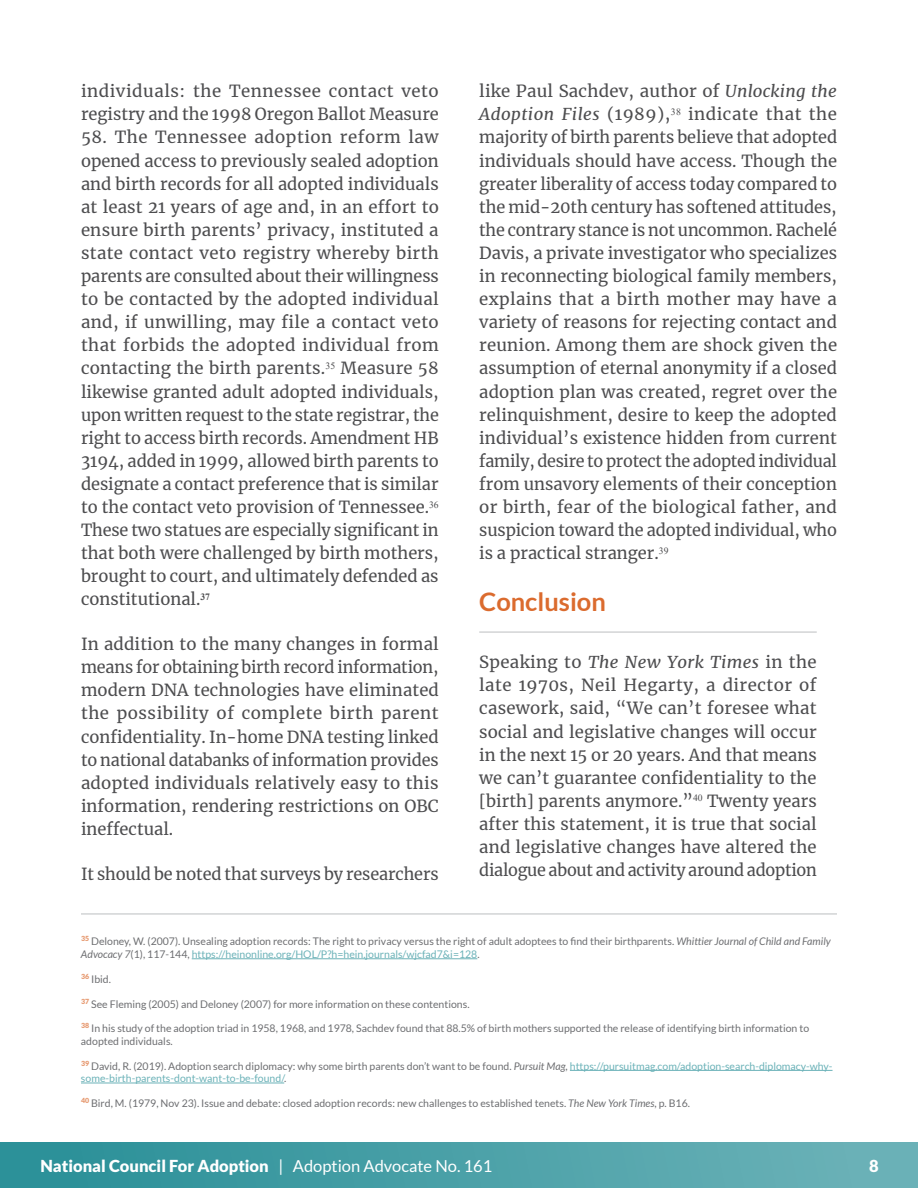
<style>
.page{position:relative;width:918px;height:1188px;background:#fff}
.page>*{position:absolute;margin:0;border:0;box-sizing:border-box;transform-origin:0 0}
.t1{font:700 25.5px "Lato";color:#db6b2e}
.t2{font:16.5px/23.1px "Merriweather";color:#4d4d4f;text-align:justify}
.t3{font:900 16.5px "Lato";color:#fff}
.t4{font:10.5px/12.6px "Lato";color:#6d6e71}
.t5{font:10.5px/12.6px "Lato";color:#6bb2b8}
.s1{font-style:italic}
.s2{color:#6bb2b8}
.s3{color:#6d6e71}
.s4{font-style:italic;color:#6d6e71}
.s5{font-weight:400}
</style>
<div class="page">
<div style="left:0;top:1142px;width:918px;height:46px;background:linear-gradient(to right,#288f97,#6eb3b9)"></div>
<hr style="left:81px;top:914px;width:756px;height:1px;background:#bcbec0">
<hr style="left:192px;top:958px;width:285px;height:1px;background:#6bb2b8">
<hr style="left:570px;top:1070px;width:263px;height:1px;background:#6bb2b8">
<hr style="left:81px;top:1083px;width:203px;height:1px;background:#6bb2b8">
<hr style="left:479px;top:632px;width:338px;height:1px;background:#bcbec0">
<p class="t2" style="left:81px;top:79px;width:359px">individuals: the Tennessee contact veto registry and the 1998 Oregon Ballot Measure</p>
<p class="t2" style="left:81px;top:125px;width:359px">58. The Tennessee adoption reform law opened access to previously sealed adoption and birth records for all adopted individuals at least 21 years of age and, in an effort to ensure birth parents’ privacy, instituted a state contact veto registry whereby birth parents are consulted about their willingness to be contacted by the adopted individual and, if unwilling, may file a contact veto that forbids the adopted individual from contacting the birth parents.<sup>35</sup> Measure 58 likewise granted adult adopted individuals, upon written request to the state registrar, the right to access birth records. Amendment HB 3194, added in 1999, allowed birth parents to designate a contact preference that is similar to the contact veto provision of Tennessee.<sup>36<br></sup>These two statues are especially significant in that both were challenged by birth mothers, brought to court, and ultimately defended as constitutional.<sup>37</sup></p>
<p class="t2" style="left:81px;top:632px;width:359px">In addition to the many changes in formal means for obtaining birth record information, modern DNA technologies have eliminated the possibility of complete birth parent confidentiality. In-home DNA testing linked to national databanks of information provides adopted individuals relatively easy to this information, rendering restrictions on OBC ineffectual.</p>
<p class="t2" style="left:81px;top:862px;width:359px">It should be noted that surveys by researchers</p>
<p class="t2" style="left:479px;top:79px;width:359px">like Paul Sachdev, author of <span class="s1">Unlocking the Adoption Files</span> (1989),<sup>38</sup> indicate that the majority of birth parents believe that adopted individuals should have access. Though the greater liberality of access today compared to the mid-20th century has softened attitudes, the contrary stance is not uncommon. Rachelé Davis, a private investigator who specializes in reconnecting biological family members, explains that a birth mother may have a variety of reasons for rejecting contact and reunion. Among them are shock given the assumption of eternal anonymity if a closed adoption plan was created, regret over the relinquishment, desire to keep the adopted individual’s existence hidden from current family, desire to protect the adopted individual from unsavory elements of their conception or birth, fear of the biological father, and suspicion toward the adopted individual, who is a practical stranger.<sup>39</sup></p>
<h1 class="t1" style="left:479px;top:588px;width:128px">Conclusion</h1>
<p class="t2" style="left:479px;top:650px;width:339px">Speaking to <span class="s1">The New York Times</span> in the late 1970s, Neil Hegarty, a director of casework, said, “We can’t foresee what social and legislative changes will occur in the next 15 or 20 years. And that means we can’t guarantee confidentiality to the [birth] parents anymore.”<sup>40</sup> Twenty years after this statement, it is true that social and legislative changes have altered the dialogue about and activity around adoption</p>
<p class="t4" style="left:81px;top:935px;width:751px"><sup>35</sup> Deloney, W. (2007). Unsealing adoption records: The right to privacy versus the right of adult adoptees to find their birthparents. <span class="s1">Whittier Journal of Child and Family<br>Advocacy 7</span>(1), 117-144, <span class="s2">https://heinonline.org/HOL/P?h=hein.journals/wjcfad7&amp;i=128</span>.</p>
<p class="t4" style="left:81px;top:973px;width:32px"><sup>36</sup> Ibid.</p>
<p class="t4" style="left:81px;top:997px;width:390px"><sup>37</sup> See Fleming (2005) and Deloney (2007) for more information on these contentions.</p>
<p class="t4" style="left:81px;top:1022px;width:730px"><sup>38</sup> In his study of the adoption triad in 1958, 1968, and 1978, Sachdev found that 88.5% of birth mothers supported the release of identifying birth information to adopted individuals.</p>
<p class="t5" style="left:81px;top:1059px;width:753px"><sup>39</sup> <span class="s3">David, R. (2019). Adoption search diplomacy: why some birth parents don’t want to be found.</span> <span class="s4">Pursuit Mag</span><span class="s3">,</span> https://pursuitmag.com/adoption-search-diplomacy-why&shy;some-birth-parents-dont-want-to-be-found/<span class="s3">.</span></p>
<p class="t4" style="left:81px;top:1097px;width:611px"><sup>40</sup> Bird, M. (1979, Nov 23). Issue and debate: closed adoption records: new challenges to established tenets. <span class="s1">The New York Times</span>, p. B16.</p>
<p class="t3" style="left:40px;top:1156px;width:453px">National Council For Adoption <span class="s5">| Adoption Advocate No. 161</span></p>
<p class="t3" style="left:869px;top:1156px;width:11px">8</p>
</div>
